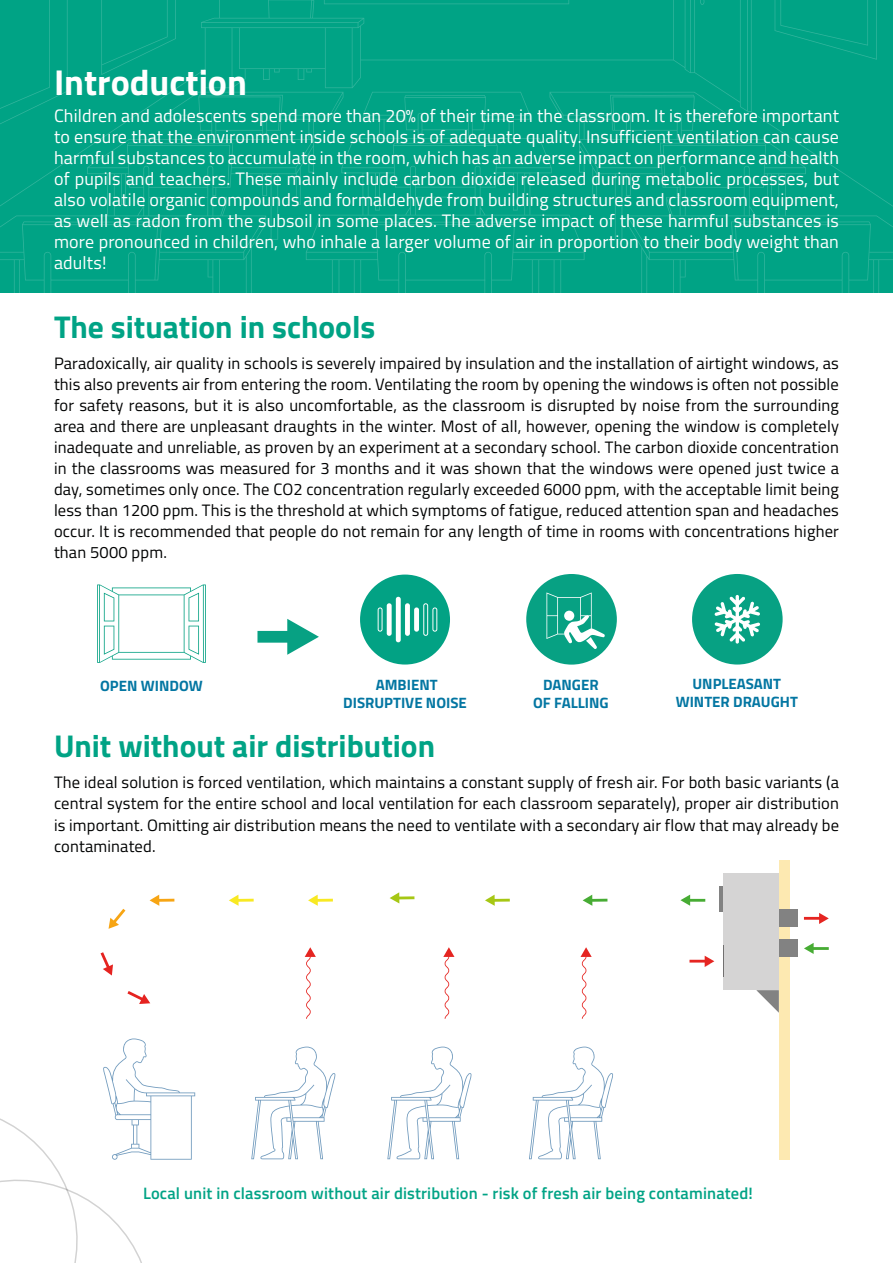
<style>
.page{position:relative;width:893px;height:1263px;background:#fff}
.page>*{position:absolute;margin:0;border:0;box-sizing:border-box;transform-origin:0 0}
.t1{font:700 36px "Titillium Web";color:#fff}
.t2{font:700 31.5px "Titillium Web";color:#00a385}
.t3{font:18px/21px "Titillium Web";letter-spacing:.01em;color:#fff;text-align:justify}
.t4{font:16.5px/21px "Titillium Web";letter-spacing:.01em;color:#010202;text-align:justify}
.t5{font:600 16.5px "Titillium Web";letter-spacing:.01em;color:#00a385}
.t6{font:700 15px/18px "Titillium Web";color:#0376a2;text-align:center}
</style>
<div class="page">
<div style="left:0;top:0;width:893px;height:92px;background:#00a385"></div>
<svg style="left:324px;top:0;width:245px;height:4px"></svg>
<svg style="left:585px;top:92px;width:308px;height:201px;background:#02a386"></svg>
<svg style="left:343px;top:92px;width:242px;height:201px;background:#02a486"></svg>
<svg style="left:0;top:92px;width:343px;height:201px;background:#02a386"></svg>
<div style="left:775px;top:0;width:102px;height:60px;background:#00a385"></div>
<svg style="left:700px;top:0;width:4px;height:5px"></svg>
<div style="left:101px;top:0;width:75px;height:75px;background:#00a385"></div>
<div style="left:723px;top:873px;width:56px;height:117px;background:#d5d4d4"></div>
<hr style="left:719px;top:886px;width:4px;height:25px;background:#828282">
<svg style="left:689px;top:956px;width:25px;height:11px"></svg>
<svg style="left:804px;top:913px;width:25px;height:11px"></svg>
<svg style="left:804px;top:943px;width:25px;height:11px"></svg>
<svg style="left:251px;top:1046px;width:85px;height:113px"></svg>
<svg style="left:387px;top:1046px;width:85px;height:113px"></svg>
<svg style="left:529px;top:1046px;width:84px;height:113px"></svg>
<svg style="left:127px;top:991px;width:23px;height:13px"></svg>
<svg style="left:101px;top:952px;width:12px;height:23px"></svg>
<svg style="left:109px;top:909px;width:16px;height:20px"></svg>
<svg style="left:150px;top:895px;width:24px;height:11px"></svg>
<svg style="left:229px;top:895px;width:25px;height:11px"></svg>
<svg style="left:308px;top:895px;width:25px;height:11px"></svg>
<svg style="left:390px;top:892px;width:24px;height:11px"></svg>
<svg style="left:485px;top:895px;width:25px;height:11px"></svg>
<svg style="left:583px;top:895px;width:24px;height:11px"></svg>
<svg style="left:680px;top:894px;width:25px;height:12px"></svg>
<svg style="left:305px;top:947px;width:11px;height:72px"></svg>
<svg style="left:443px;top:947px;width:11px;height:72px"></svg>
<svg style="left:580px;top:947px;width:12px;height:72px"></svg>
<div style="left:779px;top:860px;width:10px;height:299px;background:#fde9b1"></div>
<svg style="left:723px;top:946px;width:1px;height:31px"></svg>
<div style="left:779px;top:909px;width:18px;height:18px;background:#828282"></div>
<div style="left:779px;top:939px;width:18px;height:18px;background:#828282"></div>
<svg style="left:756px;top:990px;width:23px;height:23px"></svg>
<svg style="left:526px;top:574px;width:91px;height:91px"></svg>
<svg style="left:692px;top:574px;width:91px;height:90px"></svg>
<svg style="left:360px;top:575px;width:90px;height:89px"></svg>
<hr style="left:424px;top:604px;width:3px;height:31px;background:#02a284">
<svg style="left:0;top:1038px;width:195px;height:225px"></svg>
<svg style="left:257px;top:619px;width:62px;height:36px"></svg>
<svg style="left:97px;top:584px;width:109px;height:79px"></svg>
<h1 class="t1" style="left:54px;top:55px;width:195px">Introduction</h1>
<p class="t3" style="left:54px;top:105px;width:787px">Children and adolescents spend more than 20% of their time in the classroom. It is therefore important to ensure that the environment inside schools is of adequate quality. Insufficient ventilation can cause harmful substances to accumulate in the room, which has an adverse impact on performance and health of pupils and teachers. These mainly include carbon dioxide released during metabolic processes, but also volatile organic compounds and formaldehyde from building structures and classroom equipment, as well as radon from the subsoil in some places. The adverse impact of these harmful substances is more pronounced in children, who inhale a larger volume of air in proportion to their body weight than adults!</p>
<h2 class="t2" style="left:54px;top:303px;width:323px">The situation in schools</h2>
<p class="t4" style="left:54px;top:352px;width:787px">Paradoxically, air quality in schools is severely impaired by insulation and the installation of airtight windows, as this also prevents air from entering the room. Ventilating the room by opening the windows is often not possible for safety reasons, but it is also uncomfortable, as the classroom is disrupted by noise from the surrounding area and there are unpleasant draughts in the winter. Most of all, however, opening the window is completely inadequate and unreliable, as proven by an experiment at a secondary school. The carbon dioxide concentration in the classrooms was measured for 3 months and it was shown that the windows were opened just twice a day, sometimes only once. The CO2 concentration regularly exceeded 6000 ppm, with the acceptable limit being less than 1200 ppm. This is the threshold at which symptoms of fatigue, reduced attention span and headaches occur. It is recommended that people do not remain for any length of time in rooms with concentrations higher than 5000 ppm.</p>
<p class="t6" style="left:100px;top:675px;width:104px">OPEN WINDOW</p>
<p class="t6" style="left:533px;top:675px;width:77px">DANGER<br>OF FALLING</p>
<p class="t6" style="left:676px;top:674px;width:124px">UNPLEASANT<br>WINTER DRAUGHT</p>
<p class="t6" style="left:343px;top:675px;width:125px">AMBIENT<br>DISRUPTIVE NOISE</p>
<h2 class="t2" style="left:54px;top:722px;width:383px">Unit without air distribution</h2>
<p class="t4" style="left:54px;top:771px;width:786px">The ideal solution is forced ventilation, which maintains a constant supply of fresh air. For both basic variants (a central system for the entire school and local ventilation for each classroom separately), proper air distribution is important. Omitting air distribution means the need to ventilate with a secondary air flow that may already be contaminated.</p>
<p class="t5" style="left:143px;top:1181px;width:611px">Local unit in classroom without air distribution - risk of fresh air being contaminated!</p>
</div>
